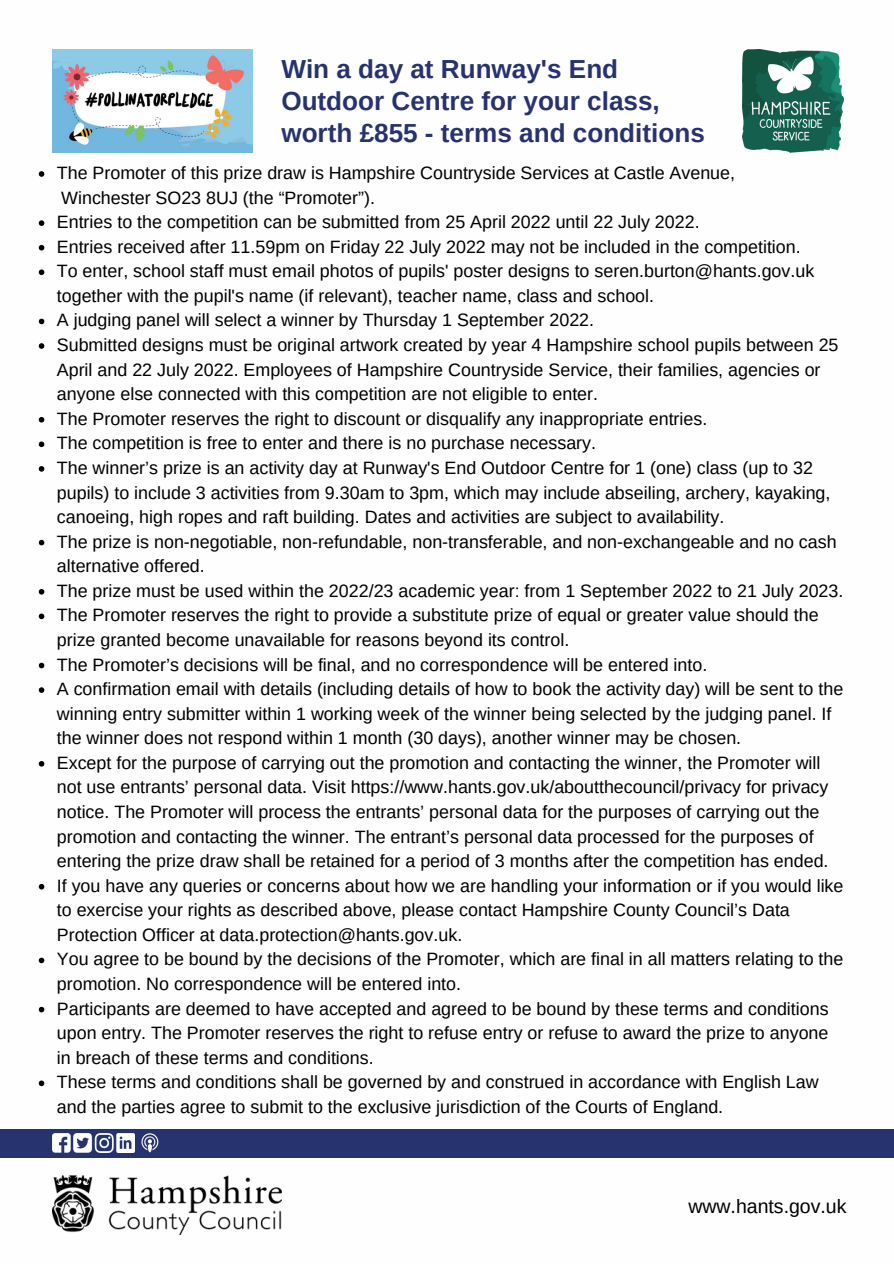
<style>
.page{position:relative;width:894px;height:1264px;background:#fff}
.page>*{position:absolute;margin:0;border:0;box-sizing:border-box;transform-origin:0 0}
.t1{font:700 26.1px/31.8px "Arimo";color:#26336e}
.t2{font:19.5px "Arimo";color:#000}
.t3{font:17.85px/24.6px "Arimo";color:#000}
</style>
<div class="page">
<img style="left:53px;top:1175px;width:228px;height:59px">
<div style="left:0;top:1128px;width:893px;height:29px;background:#26336e"></div>
<img style="left:53px;top:1133px;width:82px;height:19px">
<svg style="left:141px;top:1133px;width:17px;height:19px"></svg>
<svg style="left:39px;top:171px;width:5px;height:6px"></svg>
<svg style="left:39px;top:220px;width:5px;height:6px"></svg>
<svg style="left:39px;top:245px;width:5px;height:5px"></svg>
<svg style="left:39px;top:269px;width:5px;height:6px"></svg>
<svg style="left:39px;top:318px;width:5px;height:6px"></svg>
<svg style="left:39px;top:343px;width:5px;height:6px"></svg>
<svg style="left:39px;top:417px;width:5px;height:5px"></svg>
<svg style="left:39px;top:441px;width:5px;height:6px"></svg>
<svg style="left:39px;top:466px;width:5px;height:5px"></svg>
<svg style="left:39px;top:540px;width:5px;height:5px"></svg>
<svg style="left:39px;top:589px;width:5px;height:5px"></svg>
<svg style="left:39px;top:613px;width:5px;height:6px"></svg>
<svg style="left:39px;top:662px;width:5px;height:6px"></svg>
<svg style="left:39px;top:687px;width:5px;height:6px"></svg>
<svg style="left:39px;top:761px;width:5px;height:5px"></svg>
<svg style="left:39px;top:883px;width:5px;height:6px"></svg>
<svg style="left:39px;top:957px;width:5px;height:6px"></svg>
<svg style="left:39px;top:1006px;width:5px;height:6px"></svg>
<svg style="left:39px;top:1080px;width:5px;height:6px"></svg>
<img style="left:742px;top:50px;width:101px;height:102px">
<img style="left:53px;top:50px;width:199px;height:102px">
<p class="t1" style="left:281px;top:53px;width:425px">Win a day at Runway's End<br>Outdoor Centre for your class, worth £855 - terms and conditions</p>
<p class="t3" style="left:57px;top:160px;width:679px">The Promoter of this prize draw is Hampshire Countryside Services at Castle Avenue,</p>
<p class="t3" style="left:57px;top:210px;width:644px">Entries to the competition can be submitted from 25 April 2022 until 22 July 2022.</p>
<p class="t3" style="left:57px;top:234px;width:745px">Entries received after 11.59pm on Friday 22 July 2022 may not be included in the competition.</p>
<p class="t3" style="left:57px;top:259px;width:758px">To enter, school staff must email photos of pupils' poster designs to seren.burton@hants.gov.uk together with the pupil's name (if relevant), teacher name, class and school.</p>
<p class="t3" style="left:57px;top:308px;width:538px">A judging panel will select a winner by Thursday 1 September 2022.</p>
<p class="t3" style="left:57px;top:332px;width:783px">Submitted designs must be original artwork created by year 4 Hampshire school pupils between 25<br>April and 22 July 2022. Employees of Hampshire Countryside Service, their families, agencies or anyone else connected with this competition are not eligible to enter.</p>
<p class="t3" style="left:57px;top:406px;width:651px">The Promoter reserves the right to discount or disqualify any inappropriate entries.</p>
<p class="t3" style="left:57px;top:431px;width:540px">The competition is free to enter and there is no purchase necessary.</p>
<p class="t3" style="left:57px;top:455px;width:775px">The winner’s prize is an activity day at Runway's End Outdoor Centre for 1 (one) class (up to 32 pupils) to include 3 activities from 9.30am to 3pm, which may include abseiling, archery, kayaking, canoeing, high ropes and raft building. Dates and activities are subject to availability.</p>
<p class="t3" style="left:57px;top:529px;width:781px">The prize is non-negotiable, non-refundable, non-transferable, and non-exchangeable and no cash alternative offered.</p>
<p class="t3" style="left:57px;top:578px;width:787px">The prize must be used within the 2022/23 academic year: from 1 September 2022 to 21 July 2023.</p>
<p class="t3" style="left:57px;top:603px;width:763px">The Promoter reserves the right to provide a substitute prize of equal or greater value should the prize granted become unavailable for reasons beyond its control.</p>
<p class="t3" style="left:57px;top:652px;width:652px">The Promoter’s decisions will be final, and no correspondence will be entered into.</p>
<p class="t3" style="left:57px;top:676px;width:787px">A confirmation email with details (including details of how to book the activity day) will be sent to the winning entry submitter within 1 working week of the winner being selected by the judging panel. If the winner does not respond within 1 month (30 days), another winner may be chosen.</p>
<p class="t3" style="left:57px;top:750px;width:773px">Except for the purpose of carrying out the promotion and contacting the winner, the Promoter will not use entrants’ personal data. Visit https://www.hants.gov.uk/aboutthecouncil/privacy for privacy notice. The Promoter will process the entrants’ personal data for the purposes of carrying out the promotion and contacting the winner. The entrant’s personal data processed for the purposes of entering the prize draw shall be retained for a period of 3 months after the competition has ended.</p>
<p class="t3" style="left:57px;top:873px;width:788px">If you have any queries or concerns about how we are handling your information or if you would like to exercise your rights as described above, please contact Hampshire County Council’s Data<br>Protection Officer at data.protection@hants.gov.uk.</p>
<p class="t3" style="left:57px;top:946px;width:787px">You agree to be bound by the decisions of the Promoter, which are final in all matters relating to the promotion. No correspondence will be entered into.</p>
<p class="t3" style="left:57px;top:996px;width:773px;text-align:justify">Participants are deemed to have accepted and agreed to be bound by these terms and conditions upon entry. The Promoter reserves the right to refuse entry or refuse to award the prize to anyone in breach of these terms and conditions.</p>
<p class="t3" style="left:57px;top:1069px;width:763px">These terms and conditions shall be governed by and construed in accordance with English Law and the parties agree to submit to the exclusive jurisdiction of the Courts of England.</p>
<p class="t3" style="left:61px;top:185px;width:315px">Winchester SO23 8UJ (the “Promoter”).</p>
<p class="t2" style="left:688px;top:1195px;width:160px">www.hants.gov.uk</p>
</div>
